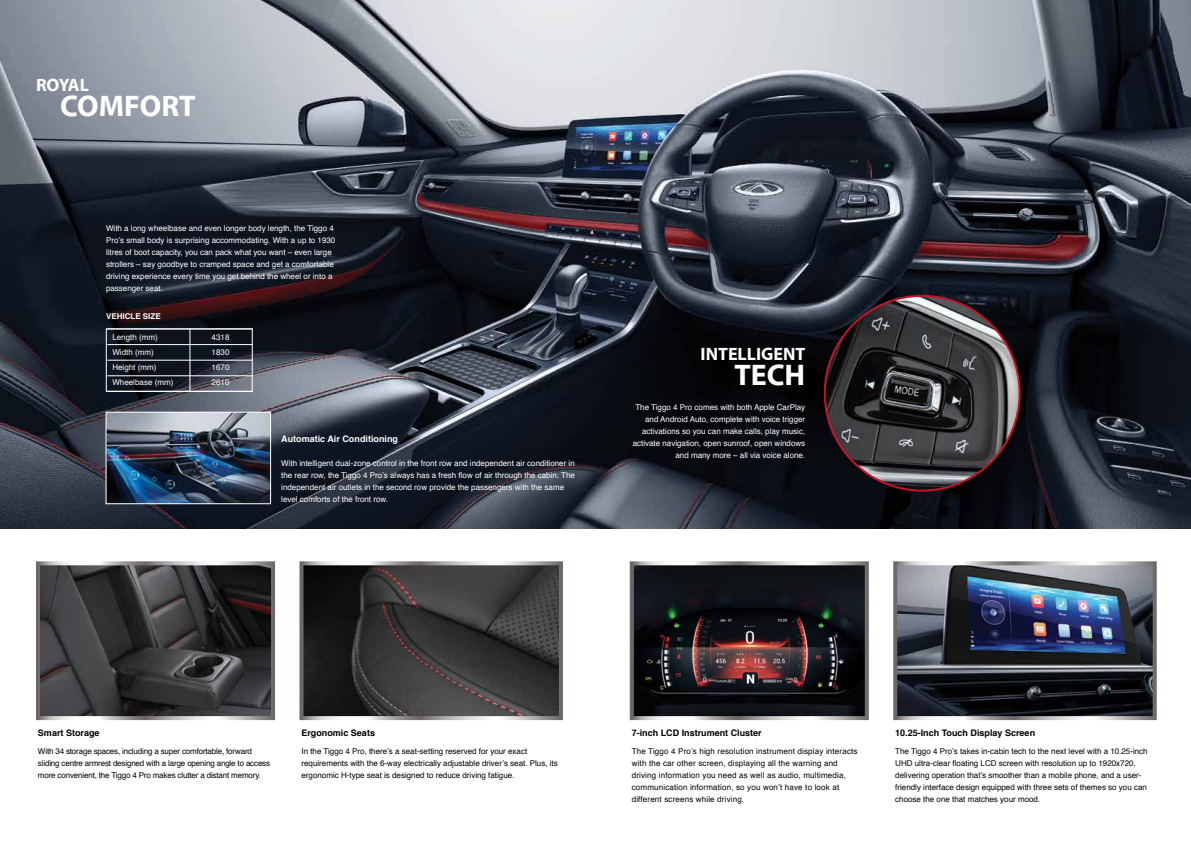
<style>
.page{position:relative;width:1191px;height:842px;background:#fff}
.page>*{position:absolute;margin:0;border:0;box-sizing:border-box;transform-origin:0 0}
.t1{font:700 30px "Myriad";color:#fff}
.t2{font:700 18px "Myriad";color:#fff}
.t3{font:700 9px "Helvetica";color:#000}
.t4{font:700 9px "Helvetica";color:#fff}
.t5{font:8px/12px "Helvetica";color:#fff}
.t6{font:8px/12px "Helvetica";color:#000}
.t7{font:8px/12px "Helvetica";letter-spacing:.02em;color:#000}
.t8{font:8px/12px "Helvetica";letter-spacing:-.02em;color:#000}
.t9{font:700 8px "Helvetica";color:#fff}
</style>
<div class="page">
<img style="left:0;top:0;width:1191px;height:529px">
<hr style="left:107px;top:329px;width:145px;height:1px;background:#fff">
<hr style="left:107px;top:344px;width:145px;height:1px;background:#fff">
<hr style="left:107px;top:360px;width:145px;height:1px;background:#fff">
<hr style="left:107px;top:376px;width:145px;height:1px;background:#fff">
<hr style="left:107px;top:391px;width:145px;height:1px;background:#fff">
<hr style="left:190px;top:329px;width:1px;height:62px;background:#fff">
<img style="left:41px;top:566px;width:229px;height:149px">
<div style="left:36px;top:561px;width:239px;height:159px;border:4px solid #fff"></div>
<img style="left:635px;top:566px;width:229px;height:149px">
<div style="left:630px;top:561px;width:239px;height:159px;border:4px solid #fff"></div>
<img style="left:304px;top:566px;width:254px;height:149px">
<div style="left:299px;top:561px;width:264px;height:159px;border:4px solid #fff"></div>
<img style="left:108px;top:414px;width:161px;height:88px">
<div style="left:106px;top:412px;width:165px;height:92px;border:1px solid #fff"></div>
<img style="left:898px;top:566px;width:253px;height:149px">
<div style="left:893px;top:561px;width:263px;height:159px;border:4px solid #fff"></div>
<img style="left:824px;top:296px;width:195px;height:195px;border-radius:97px">
<h2 class="t2" style="left:36px;top:75px;width:54px">ROYAL</h2>
<h1 class="t1" style="left:60px;top:90px;width:137px">COMFORT</h1>
<p class="t5" style="left:106px;top:223px;width:231px">With a long wheelbase and even longer body length, the Tiggo 4<br>Pro’s small body is surprising accommodating. With a up to 1930 litres of boot capacity, you can pack what you want – even large strollers – say goodbye to cramped space and get a comfortable driving experience every time you get behind the wheel or into a passenger seat.</p>
<p class="t9" style="left:106px;top:310px;width:56px">VEHICLE SIZE</p>
<p class="t5" style="left:112px;top:332px;width:47px">Length (mm)</p>
<p class="t5" style="left:212px;top:332px;width:19px">4318</p>
<p class="t5" style="left:112px;top:347px;width:43px">Width (mm)</p>
<p class="t5" style="left:212px;top:347px;width:19px">1830</p>
<p class="t5" style="left:112px;top:362px;width:45px">Height (mm)</p>
<p class="t5" style="left:212px;top:362px;width:19px">1670</p>
<p class="t5" style="left:112px;top:377px;width:62px">Wheelbase (mm)</p>
<p class="t5" style="left:212px;top:377px;width:19px">2610</p>
<p class="t4" style="left:281px;top:432px;width:118px">Automatic Air Conditioning</p>
<p class="t5" style="left:281px;top:457px;width:295px">With intelligent dual-zone control in the front row and independent air conditioner in the rear row, the Tiggo 4 Pro’s always has a fresh flow of air through the cabin. The independent air outlets in the second row provide the passengers with the same level comforts of the front row.</p>
<h2 class="t2" style="left:700px;top:344px;width:106px">INTELLIGENT</h2>
<h1 class="t1" style="left:734px;top:359px;width:72px">TECH</h1>
<p class="t5" style="left:632px;top:401px;width:174px;text-align:right">The Tiggo 4 Pro comes with both Apple CarPlay and Android Auto, complete with voice trigger activations so you can make calls, play music, activate navigation, open sunroof, open windows and many more – all via voice alone.</p>
<p class="t3" style="left:38px;top:726px;width:63px">Smart Storage</p>
<p class="t8" style="left:38px;top:746px;width:234px">With 34 storage spaces, including a super comfortable, forward sliding centre armrest designed with a large opening angle to access more convenient, the Tiggo 4 Pro makes clutter a distant memory.</p>
<p class="t3" style="left:301px;top:726px;width:75px">Ergonomic Seats</p>
<p class="t6" style="left:301px;top:746px;width:258px">In the Tiggo 4 Pro, there’s a seat-setting reserved for your exact requirements with the 6-way electrically adjustable driver’s seat. Plus, its ergonomic H-type seat is designed to reduce driving fatigue.</p>
<p class="t3" style="left:632px;top:726px;width:132px">7-inch LCD Instrument Cluster</p>
<p class="t7" style="left:632px;top:746px;width:227px">The Tiggo 4 Pro’s high resolution instrument display interacts with the car other screen, displaying all the warning and driving information you need as well as audio, multimedia, communication information, so you won’t have to look at different screens while driving.</p>
<p class="t3" style="left:895px;top:726px;width:141px">10.25-Inch Touch Display Screen</p>
<p class="t6" style="left:895px;top:746px;width:254px">The Tiggo 4 Pro’s takes in-cabin tech to the next level with a 10.25-inch UHD ultra-clear floating LCD screen with resolution up to 1920x720, delivering operation that’s smoother than a mobile phone, and a user&shy;friendly interface design equipped with three sets of themes so you can choose the one that matches your mood.</p>
</div>
